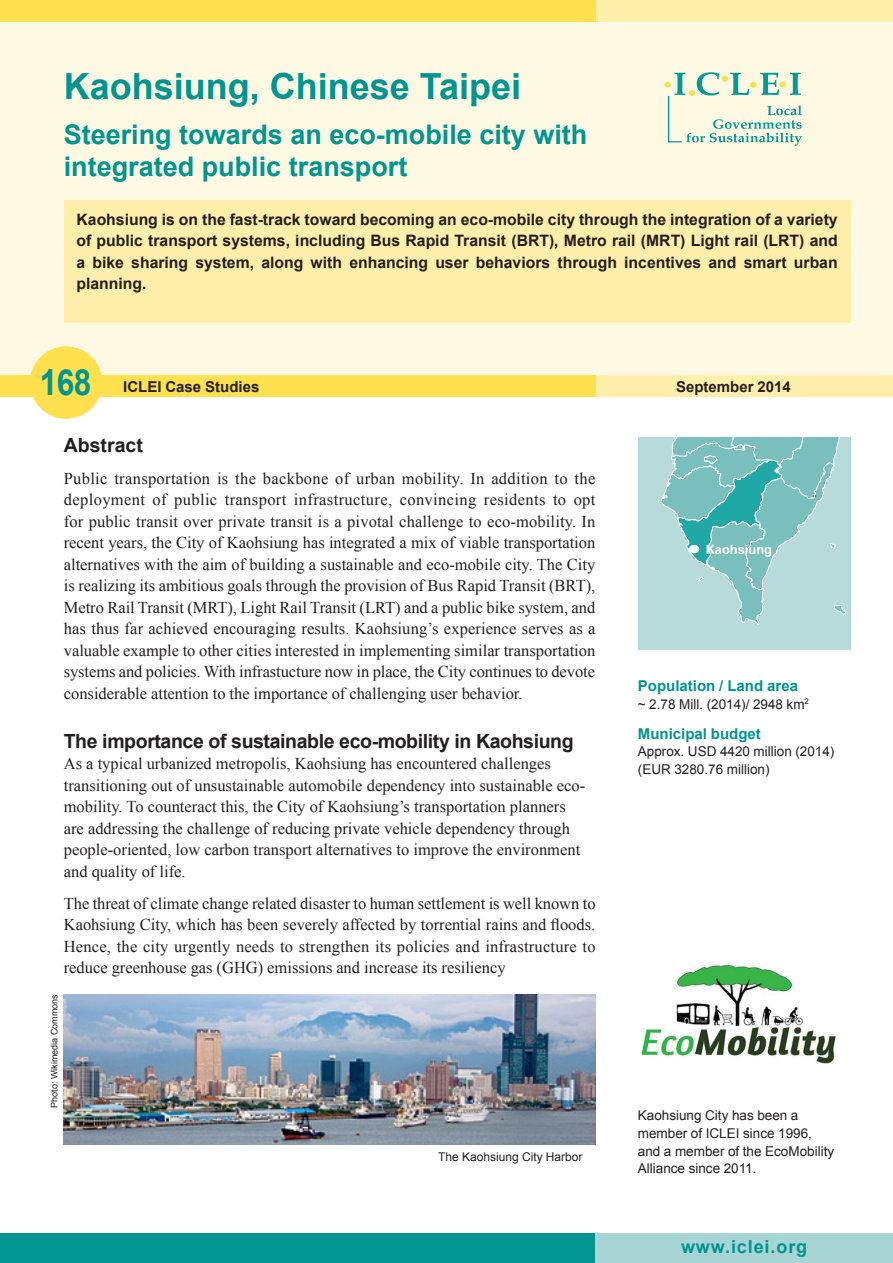
<style>
.page{position:relative;width:893px;height:1263px;background:#fff}
.page>*{position:absolute;margin:0;border:0;box-sizing:border-box;transform-origin:0 0}
.Heading-City1{font:700 36px "Arial";color:#009590}
.Heading-City1-2{font:700 36px "Arial";color:#009590;scale:.88 1}
.Heading_City2{font:700 27px/32.4px "Arial";color:#009590}
.Heading2{font:700 19.5px "Arial";letter-spacing:-.02em;color:#231f20}
.Heading2-2{font:700 19.5px "Arial";color:#231f20}
.Main_Text{font:700 18px "Arial";letter-spacing:.05em;color:#009590}
.Main_Text-2{font:16.5px/21.5px "Times New Roman";color:#231f20;text-align:justify}
.Heading2-3{font:16.5px/21.5px "Times New Roman";color:#231f20}
.Summary{font:700 15.75px/21.5px "Arial";color:#231f20;text-align:justify}
.Box_Heading{font:700 15px "Arial";color:#009590}
.Main_Text-3{font:700 15px "Arial";color:#231f20}
.Box_Text{font:13.5px/17.5px "Arial";color:#231f20}
.t1{font:700 12.9px "Arial";color:#fff}
.t2{font:12px "Arial";color:#231f20}
.Photo{font:9px "Arial";color:#231f20}
</style>
<div class="page">
<div style="left:0;top:17px;width:893px;height:367px;background:#fef9e3"></div>
<div style="left:0;top:0;width:893px;height:21px;background:#ffefaa"></div>
<div style="left:0;top:0;width:595px;height:21px;background:#ffe04e"></div>
<div style="left:0;top:1233px;width:893px;height:30px;background:#009590"></div>
<div style="left:595px;top:1233px;width:298px;height:30px;background:#a7d5d5"></div>
<div style="left:0;top:375px;width:893px;height:21px;background:#ffefaa"></div>
<div style="left:0;top:375px;width:595px;height:21px;background:#ffe04e"></div>
<div style="left:30px;top:346px;width:72px;height:73px;background:#ffe04e;border-radius:50%"></div>
<div style="left:664px;top:82px;width:7px;height:6px;background:#f8e14f;border-radius:50%"></div>
<svg style="left:667px;top:72px;width:135px;height:74px"></svg>
<div style="left:64px;top:201px;width:786px;height:122px;background:#ffefaa"></div>
<img style="left:641px;top:962px;width:196px;height:102px">
<img style="left:64px;top:994px;width:531px;height:151px">
<div style="left:638px;top:438px;width:212px;height:212px;background:#b7dbda"></div>
<svg style="left:660px;top:438px;width:187px;height:187px"></svg>
<div style="left:690px;top:546px;width:9px;height:6px;background:#fff;border-radius:50%"></div>
<div style="left:689px;top:545px;width:10px;height:8px;border:2px solid #fff;border-radius:50%"></div>
<p class="Heading-City1" style="left:64px;top:62px;width:459px">Kaohsiung, Chinese Taipei</p>
<p class="Heading_City2" style="left:64px;top:119px;width:525px">Steering towards an eco-mobile city with integrated public transport</p>
<p class="Summary" style="left:77px;top:209px;width:763px">Kaohsiung is on the fast-track toward becoming an eco-mobile city through the integration of a variety of public transport systems, including Bus Rapid Transit (BRT), Metro rail (MRT) Light rail (LRT) and a bike sharing system, along with enhancing user behaviors through incentives and smart urban planning.</p>
<p class="Heading-City1-2" style="left:40px;top:359px;width:60px">168</p>
<p class="Main_Text-3" style="left:123px;top:376px;width:138px">ICLEI Case Studies</p>
<p class="Main_Text-3" style="left:676px;top:376px;width:116px">September 2014</p>
<p class="Heading2-2" style="left:64px;top:432px;width:81px">Abstract</p>
<p class="Main_Text-2" style="left:64px;top:467px;width:533px">Public transportation is the backbone of urban mobility. In addition to the deployment of public transport infrastructure, convincing residents to opt for public transit over private transit is a pivotal challenge to eco-mobility. In recent years, the City of Kaohsiung has integrated a mix of viable transportation alternatives with the aim of building a sustainable and eco-mobile city. The City is realizing its ambitious goals through the provision of Bus Rapid Transit (BRT), Metro Rail Transit (MRT), Light Rail Transit (LRT) and a public bike system, and has thus far achieved encouraging results. Kaohsiung’s experience serves as a valuable example to other cities interested in implementing similar transportation systems and policies. With infrastucture now in place, the City continues to devote considerable attention to the importance of challenging user behavior.</p>
<p class="Heading2" style="left:64px;top:728px;width:511px">The importance of sustainable eco-mobility in Kaohsiung</p>
<p class="Heading2-3" style="left:64px;top:753px;width:523px">As a typical urbanized metropolis, Kaohsiung has encountered challenges transitioning out of unsustainable automobile dependency into sustainable eco&shy;mobility. To counteract this, the City of Kaohsiung’s transportation planners are addressing the challenge of reducing private vehicle dependency through people-oriented, low carbon transport alternatives to improve the environment and quality of life.</p>
<p class="Main_Text-2" style="left:64px;top:892px;width:533px">The threat of climate change related disaster to human settlement is well known to Kaohsiung City, which has been severely affected by torrential rains and floods.<br>Hence, the city urgently needs to strengthen its policies and infrastructure to reduce greenhouse gas (GHG) emissions and increase its resiliency</p>
<p class="Photo" style="left:48px;top:1108px;width:115px;rotate:-90deg">Photo: Wikimedia Commons</p>
<p class="t2" style="left:438px;top:1149px;width:146px">The Kaohsiung City Harbor</p>
<p class="t1" style="left:706px;top:541px;width:68px">Kaohsiung</p>
<p class="Box_Heading" style="left:638px;top:676px;width:162px">Population / Land area</p>
<p class="Box_Text" style="left:638px;top:695px;width:173px">~ 2.78 Mill. (2014)/ 2948 km<sup>2</sup></p>
<p class="Box_Heading" style="left:638px;top:723px;width:125px">Municipal budget</p>
<p class="Box_Text" style="left:638px;top:743px;width:198px">Approx. USD 4420 million (2014)</p>
<p class="Box_Text" style="left:638px;top:760px;width:133px">(EUR 3280.76 million)</p>
<p class="Box_Text" style="left:638px;top:1107px;width:198px">Kaohsiung City has been a member of ICLEI since 1996, and a member of the EcoMobility<br>Alliance since 2011.</p>
<p class="Main_Text" style="left:681px;top:1234px;width:128px">www.iclei.org</p>
</div>
